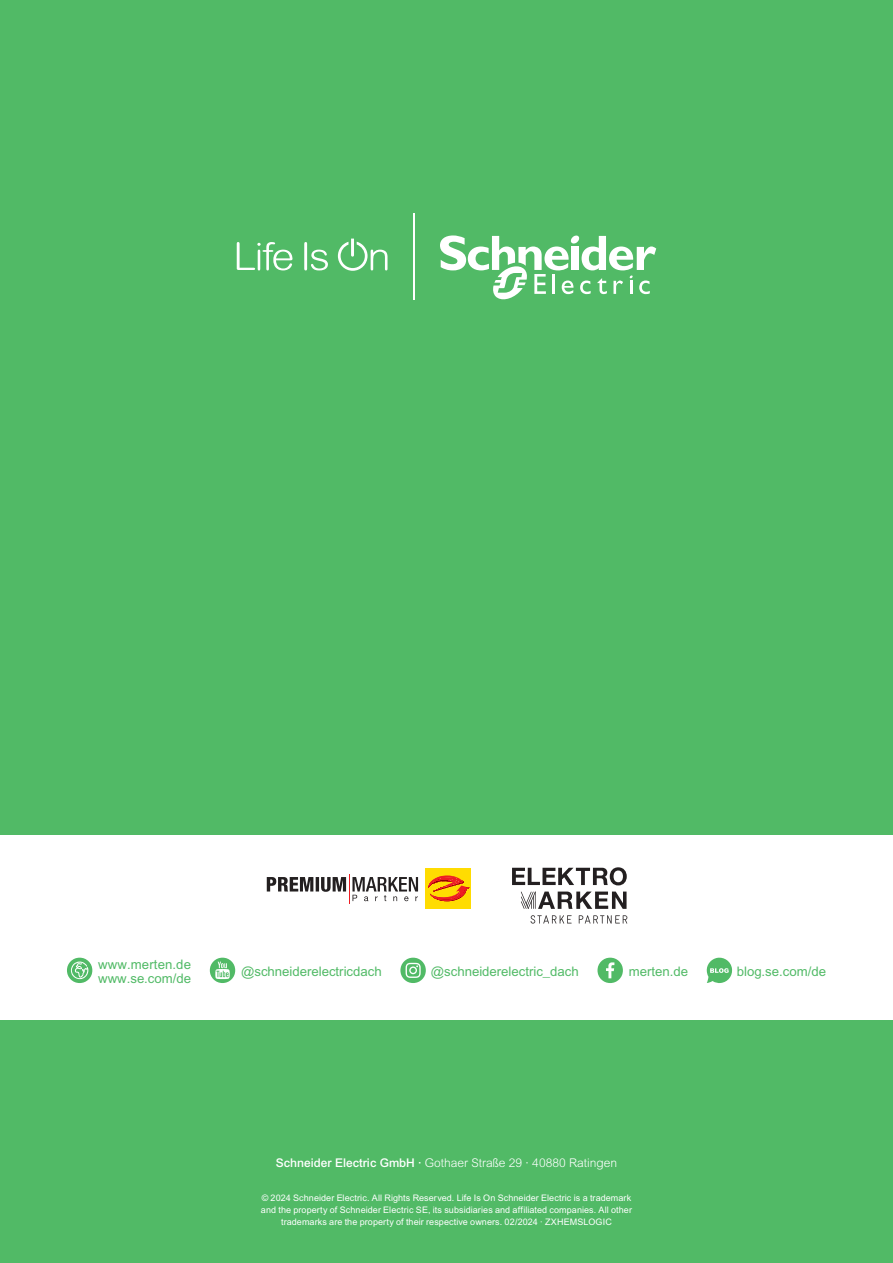
<style>
.page{position:relative;width:893px;height:1263px;background:#51ba66}
.page>*{position:absolute;margin:0;border:0;box-sizing:border-box;transform-origin:0 0}
.t1{font:13.2px/14.7px "Arial MT Pro";color:#51ba66}
.t2{font:300 12px "Arial MT Pro";color:#fff}
.t3{font:9px/12px "Arial MT Pro";letter-spacing:.01em;color:#fff;text-align:center}
.s1{font-weight:500}
</style>
<div class="page">
<svg style="left:237px;top:242px;width:55px;height:28px"></svg>
<svg style="left:304px;top:242px;width:24px;height:28px"></svg>
<svg style="left:338px;top:239px;width:49px;height:32px"></svg>
<svg style="left:440px;top:235px;width:216px;height:65px"></svg>
<hr style="left:413px;top:213px;width:2px;height:87px;background:#fff">
<div style="left:0;top:836px;width:893px;height:184px;background:#fff"></div>
<svg style="left:67px;top:958px;width:25px;height:25px"></svg>
<svg style="left:706px;top:957px;width:26px;height:26px"></svg>
<svg style="left:597px;top:958px;width:26px;height:25px"></svg>
<svg style="left:400px;top:958px;width:26px;height:25px"></svg>
<svg style="left:210px;top:958px;width:25px;height:25px"></svg>
<svg style="left:267px;top:874px;width:151px;height:29px"></svg>
<div style="left:425px;top:868px;width:46px;height:41px;background:#ffdc01"></div>
<svg style="left:428px;top:875px;width:41px;height:26px"></svg>
<svg style="left:531px;top:915px;width:41px;height:8px"></svg>
<svg style="left:579px;top:915px;width:48px;height:8px"></svg>
<svg style="left:512px;top:867px;width:115px;height:18px"></svg>
<svg style="left:526px;top:891px;width:6px;height:13px"></svg>
<svg style="left:521px;top:891px;width:8px;height:18px"></svg>
<svg style="left:531px;top:891px;width:96px;height:18px"></svg>
<h1 class="t1" style="left:98px;top:957px;width:94px">www.merten.de www.se.com/de</h1>
<h1 class="t1" style="left:241px;top:965px;width:142px">@schneiderelectricdach</h1>
<h1 class="t1" style="left:431px;top:965px;width:149px">@schneiderelectric_dach</h1>
<h1 class="t1" style="left:629px;top:965px;width:61px">merten.de</h1>
<h1 class="t1" style="left:737px;top:965px;width:91px">blog.se.com/de</h1>
<h2 class="t2" style="left:276px;top:1155px;width:343px"><span class="s1">Schneider Electric GmbH ·</span> Gothaer Straße 29 · 40880 Ratingen</h2>
<p class="t3" style="left:261px;top:1192px;width:372px">© 2024 Schneider Electric. All Rights Reserved. Life Is On Schneider Electric is a trademark and the property of Schneider Electric SE, its subsidiaries and affiliated companies. All other trademarks are the property of their respective owners. 02/2024 ∙ ZXHEMSLOGIC</p>
</div>
